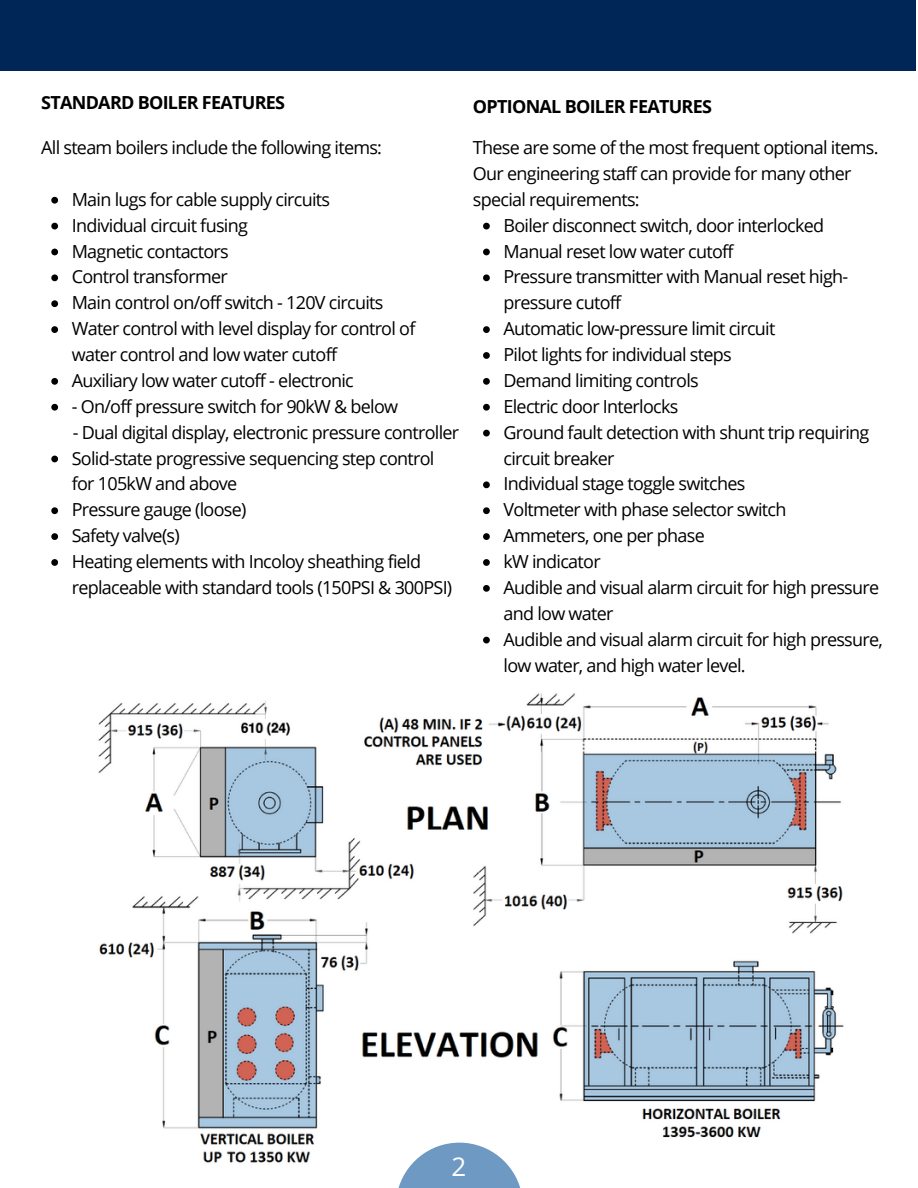
<style>
.page{position:relative;width:918px;height:1188px;background:#fff}
.page>*{position:absolute;margin:0;border:0;box-sizing:border-box;transform-origin:0 0}
.t1{font:25.95px "Open Sans";color:#fff}
.t2{font:18px/25.8px "Open Sans";letter-spacing:-.04em;color:#000}
.t3{font:700 18px "Open Sans";letter-spacing:-.04em;color:#000}
</style>
<div class="page">
<div style="left:0;top:0;width:916px;height:71px;background:#002557"></div>
<img style="left:98px;top:693px;width:746px;height:470px">
<svg style="left:347px;top:1143px;width:224px;height:45px"></svg>
<svg style="left:483px;top:223px;width:7px;height:6px"></svg>
<svg style="left:483px;top:249px;width:7px;height:6px"></svg>
<svg style="left:483px;top:274px;width:7px;height:7px"></svg>
<svg style="left:483px;top:326px;width:7px;height:7px"></svg>
<svg style="left:483px;top:352px;width:7px;height:7px"></svg>
<svg style="left:483px;top:378px;width:7px;height:7px"></svg>
<svg style="left:483px;top:404px;width:7px;height:7px"></svg>
<svg style="left:483px;top:430px;width:7px;height:6px"></svg>
<svg style="left:483px;top:481px;width:7px;height:7px"></svg>
<svg style="left:483px;top:507px;width:7px;height:7px"></svg>
<svg style="left:483px;top:533px;width:7px;height:7px"></svg>
<svg style="left:483px;top:559px;width:7px;height:7px"></svg>
<svg style="left:483px;top:585px;width:7px;height:7px"></svg>
<svg style="left:483px;top:637px;width:7px;height:6px"></svg>
<svg style="left:51px;top:197px;width:7px;height:7px"></svg>
<svg style="left:51px;top:223px;width:7px;height:6px"></svg>
<svg style="left:51px;top:249px;width:7px;height:6px"></svg>
<svg style="left:51px;top:274px;width:7px;height:7px"></svg>
<svg style="left:51px;top:300px;width:7px;height:7px"></svg>
<svg style="left:51px;top:326px;width:7px;height:7px"></svg>
<svg style="left:51px;top:378px;width:7px;height:7px"></svg>
<svg style="left:51px;top:404px;width:7px;height:7px"></svg>
<svg style="left:51px;top:456px;width:7px;height:6px"></svg>
<svg style="left:51px;top:507px;width:7px;height:7px"></svg>
<svg style="left:51px;top:533px;width:7px;height:7px"></svg>
<svg style="left:51px;top:559px;width:7px;height:7px"></svg>
<p class="t3" style="left:41px;top:90px;width:245px">STANDARD BOILER FEATURES</p>
<p class="t2" style="left:41px;top:134px;width:342px">All steam boilers include the following items:</p>
<p class="t3" style="left:473px;top:94px;width:241px">OPTIONAL BOILER FEATURES</p>
<p class="t2" style="left:473px;top:134px;width:407px">These are some of the most frequent optional items.<br>Our engineering staff can provide for many other</p>
<p class="t2" style="left:72px;top:186px;width:260px">Main lugs for cable supply circuits</p>
<p class="t2" style="left:473px;top:186px;width:168px">special requirements:</p>
<p class="t2" style="left:72px;top:212px;width:178px">Individual circuit fusing</p>
<p class="t2" style="left:72px;top:238px;width:159px">Magnetic contactors</p>
<p class="t2" style="left:72px;top:264px;width:157px">Control transformer</p>
<p class="t2" style="left:72px;top:289px;width:313px">Main control on/off switch - 120V circuits</p>
<p class="t2" style="left:72px;top:315px;width:345px">Water control with level display for control of water control and low water cutoff</p>
<p class="t2" style="left:72px;top:367px;width:284px">Auxiliary low water cutoff - electronic</p>
<p class="t2" style="left:72px;top:393px;width:328px">- On/off pressure switch for 90kW &amp; below</p>
<p class="t2" style="left:72px;top:445px;width:364px">Solid-state progressive sequencing step control for 105kW and above</p>
<p class="t2" style="left:72px;top:496px;width:176px">Pressure gauge (loose)</p>
<p class="t2" style="left:72px;top:522px;width:110px">Safety valve(s)</p>
<p class="t2" style="left:72px;top:548px;width:382px">Heating elements with Incoloy sheathing field replaceable with standard tools (150PSI &amp; 300PSI)</p>
<p class="t2" style="left:504px;top:212px;width:322px">Boiler disconnect switch, door interlocked</p>
<p class="t2" style="left:504px;top:238px;width:232px">Manual reset low water cutoff</p>
<p class="t2" style="left:504px;top:264px;width:346px">Pressure transmitter with Manual reset high&shy;pressure cutoff</p>
<p class="t2" style="left:504px;top:315px;width:273px">Automatic low-pressure limit circuit</p>
<p class="t2" style="left:504px;top:341px;width:230px">Pilot lights for individual steps</p>
<p class="t2" style="left:504px;top:367px;width:197px">Demand limiting controls</p>
<p class="t2" style="left:504px;top:393px;width:176px">Electric door Interlocks</p>
<p class="t2" style="left:504px;top:419px;width:367px">Ground fault detection with shunt trip requiring circuit breaker</p>
<p class="t2" style="left:504px;top:471px;width:243px">Individual stage toggle switches</p>
<p class="t2" style="left:504px;top:496px;width:284px">Voltmeter with phase selector switch</p>
<p class="t2" style="left:504px;top:522px;width:203px">Ammeters, one per phase</p>
<p class="t2" style="left:504px;top:548px;width:99px">kW indicator</p>
<p class="t2" style="left:504px;top:574px;width:377px">Audible and visual alarm circuit for high pressure and low water</p>
<p class="t2" style="left:504px;top:626px;width:381px">Audible and visual alarm circuit for high pressure, low water, and high water level.</p>
<p class="t2" style="left:73px;top:419px;width:388px">- Dual digital display, electronic pressure controller</p>
<p class="t1" style="left:452px;top:1148px;width:16px">2</p>
</div>
